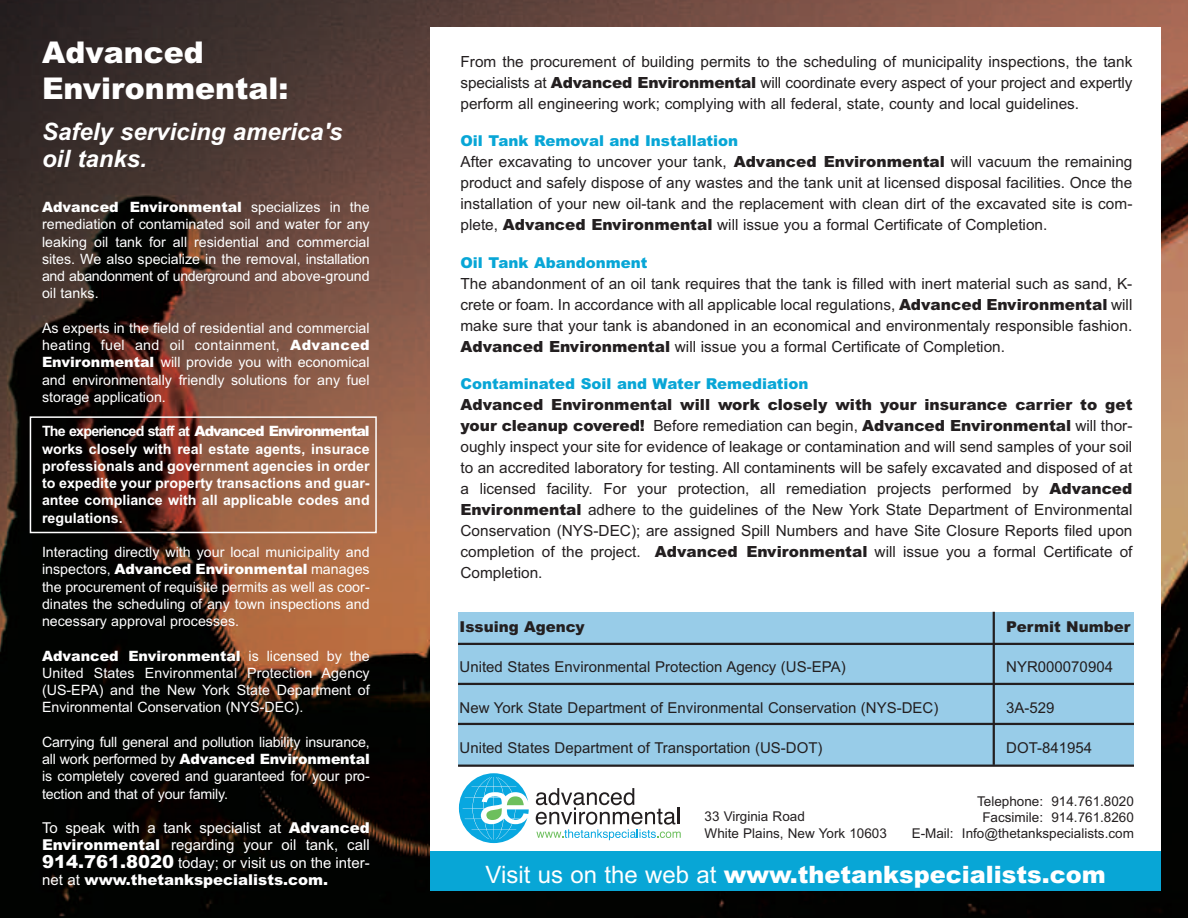
<style>
.page{position:relative;width:1188px;height:918px;background:#fff}
.page>*{position:absolute;margin:0;border:0;box-sizing:border-box;transform-origin:0 0}
.t1{font:900 30px/36px "Arial";color:#fff}
.t2{font:900 24px "Arial";color:#fff}
.t3{font:italic 700 24px/27px "Arial";color:#fff}
.t4{font:15.3px/21px "Arial";color:#231f20;text-align:justify}
.t5{font:15px "Arial";color:#231f20}
.t6{font:15px/17.2px "Arial";color:#fff;text-align:justify}
.t7{font:900 15px "Arial";color:#08a6d6}
.t8{font:900 15px "Arial";color:#231f20}
.t9{font:14.25px/17.2px "Arial";color:#fff;text-align:justify}
.t10{font:700 14.25px/17.2px "Arial";color:#fff;text-align:justify}
.t11{font:13.5px/16.2px "Arial";color:#231f20}
.s1{font-weight:900}
.s2{font-weight:900;font-size:18px}
.s3{font-weight:400}
</style>
<div class="page">
<img style="left:0;top:0;width:1188px;height:918px">
<div style="left:430px;top:28px;width:731px;height:863px;background:#fff"></div>
<div style="left:458px;top:612px;width:676px;height:153px;background:#98cce8"></div>
<hr style="left:458px;top:643px;width:676px;height:2px;background:#231f20">
<hr style="left:458px;top:683px;width:676px;height:2px;background:#231f20">
<hr style="left:458px;top:723px;width:676px;height:2px;background:#231f20">
<hr style="left:458px;top:765px;width:676px;height:2px;background:#231f20">
<hr style="left:993px;top:612px;width:2px;height:153px;background:#231f20">
<svg style="left:459px;top:773px;width:70px;height:70px"></svg>
<svg style="left:536px;top:788px;width:145px;height:52px"></svg>
<div style="left:430px;top:852px;width:731px;height:39px;background:#08a6d6"></div>
<div style="left:30px;top:416px;width:347px;height:117px;border:2px solid #fff"></div>
<h1 class="t1" style="left:42px;top:35px;width:248px">Advanced<br>Environmental:</h1>
<h2 class="t3" style="left:42px;top:118px;width:302px">Safely servicing america's oil tanks.</h2>
<p class="t9" style="left:42px;top:199px;width:329px"><span class="s1">Advanced Environmental</span> specializes in the remediation of contaminated soil and water for any leaking oil tank for all residential and commercial sites. We also specialize in the removal, installation and abandonment of underground and above-ground oil tanks.</p>
<p class="t9" style="left:42px;top:319px;width:329px">As experts in the field of residential and commercial heating fuel and oil containment, <span class="s1">Advanced Environmental</span> will provide you with economical and environmentally friendly solutions for any fuel storage application.</p>
<p class="t10" style="left:42px;top:423px;width:329px">The experienced staff at <span class="s1">Advanced Environmental </span>works closely with real estate agents, insurace professionals and government agencies in order to expedite your property transactions and guar&shy;antee compliance with all applicable codes and regulations.</p>
<p class="t9" style="left:42px;top:544px;width:329px">Interacting directly with your local municipality and inspectors, <span class="s1">Advanced Environmental</span> manages the procurement of requisite permits as well as coor&shy;dinates the scheduling of any town inspections and necessary approval processes.</p>
<p class="t9" style="left:42px;top:647px;width:329px"><span class="s1">Advanced Environmental</span> is licensed by the United States Environmental Protection Agency (US-EPA) and the New York State Department of Environmental Conservation (NYS-DEC).</p>
<p class="t9" style="left:42px;top:733px;width:329px">Carrying full general and pollution liability insurance, all work performed by <span class="s1">Advanced Environmental </span>is completely covered and guaranteed for your pro&shy;tection and that of your family.</p>
<p class="t6" style="left:42px;top:819px;width:329px">To speak with a tank specialist at <span class="s1">Advanced Environmental</span> regarding your oil tank, call <span class="s2">914.761.8020</span> today; or visit us on the inter&shy;net at <span class="s1">www.thetankspecialists.com.</span></p>
<p class="t4" style="left:460px;top:51px;width:674px">From the procurement of building permits to the scheduling of municipality inspections, the tank specialists at <span class="s1">Advanced Environmental</span> will coordinate every aspect of your project and expertly perform all engineering work; complying with all federal, state, county and local guidelines.</p>
<p class="t7" style="left:460px;top:132px;width:279px">Oil Tank Removal and Installation</p>
<p class="t4" style="left:460px;top:151px;width:674px">After excavating to uncover your tank, <span class="s1">Advanced Environmental</span> will vacuum the remaining product and safely dispose of any wastes and the tank unit at licensed disposal facilities. Once the installation of your new oil-tank and the replacement with clean dirt of the excavated site is com&shy;plete, <span class="s1">Advanced Environmental</span> will issue you a formal Certificate of Completion.</p>
<p class="t7" style="left:460px;top:254px;width:188px">Oil Tank Abandonment</p>
<p class="t4" style="left:460px;top:273px;width:673px">The abandonment of an oil tank requires that the tank is filled with inert material such as sand, K&shy;crete or foam. In accordance with all applicable local regulations, <span class="s1">Advanced Environmental</span> will make sure that your tank is abandoned in an economical and environmentaly responsible fashion.<br><span class="s1">Advanced Environmental</span> will issue you a formal Certificate of Completion.</p>
<p class="t7" style="left:460px;top:375px;width:350px">Contaminated Soil and Water Remediation</p>
<p class="t4" style="left:460px;top:394px;width:674px"><span class="s1">Advanced Environmental will work closely with your insurance carrier to get your cleanup covered!</span> Before remediation can begin, <span class="s1">Advanced Environmental</span> will thor&shy;oughly inspect your site for evidence of leakage or contamination and will send samples of your soil to an accredited laboratory for testing. All contaminents will be safely excavated and disposed of at a licensed facility. For your protection, all remediation projects performed by <span class="s1">Advanced Environmental</span> adhere to the guidelines of the New York State Department of Environmental Conservation (NYS-DEC); are assigned Spill Numbers and have Site Closure Reports filed upon completion of the project. <span class="s1">Advanced Environmental</span> will issue you a formal Certificate of Completion.</p>
<p class="t8" style="left:460px;top:618px;width:127px">Issuing Agency</p>
<p class="t8" style="left:1006px;top:618px;width:126px">Permit Number</p>
<p class="t5" style="left:460px;top:658px;width:388px">United States Environmental Protection Agency (US-EPA)</p>
<p class="t5" style="left:1006px;top:658px;width:108px">NYR000070904</p>
<p class="t5" style="left:460px;top:699px;width:480px">New York State Department of Environmental Conservation (NYS-DEC)</p>
<p class="t5" style="left:1006px;top:699px;width:50px">3A-529</p>
<p class="t5" style="left:460px;top:739px;width:365px">United States Department of Transportation (US-DOT)</p>
<p class="t5" style="left:1006px;top:739px;width:87px">DOT-841954</p>
<p class="t11" style="left:912px;top:793px;width:224px;text-align:right">Telephone: 914.761.8020<br>Facsimile: 914.761.8260<br>E-Mail: Info@thetankspecialists.com</p>
<h2 class="t2" style="left:486px;top:860px;width:622px"><span class="s3">Visit us on the web at</span> www.thetankspecialists.com</h2>
<p class="t11" style="left:705px;top:809px;width:184px">33 Virginia Road<br>White Plains, New York 10603</p>
</div>
